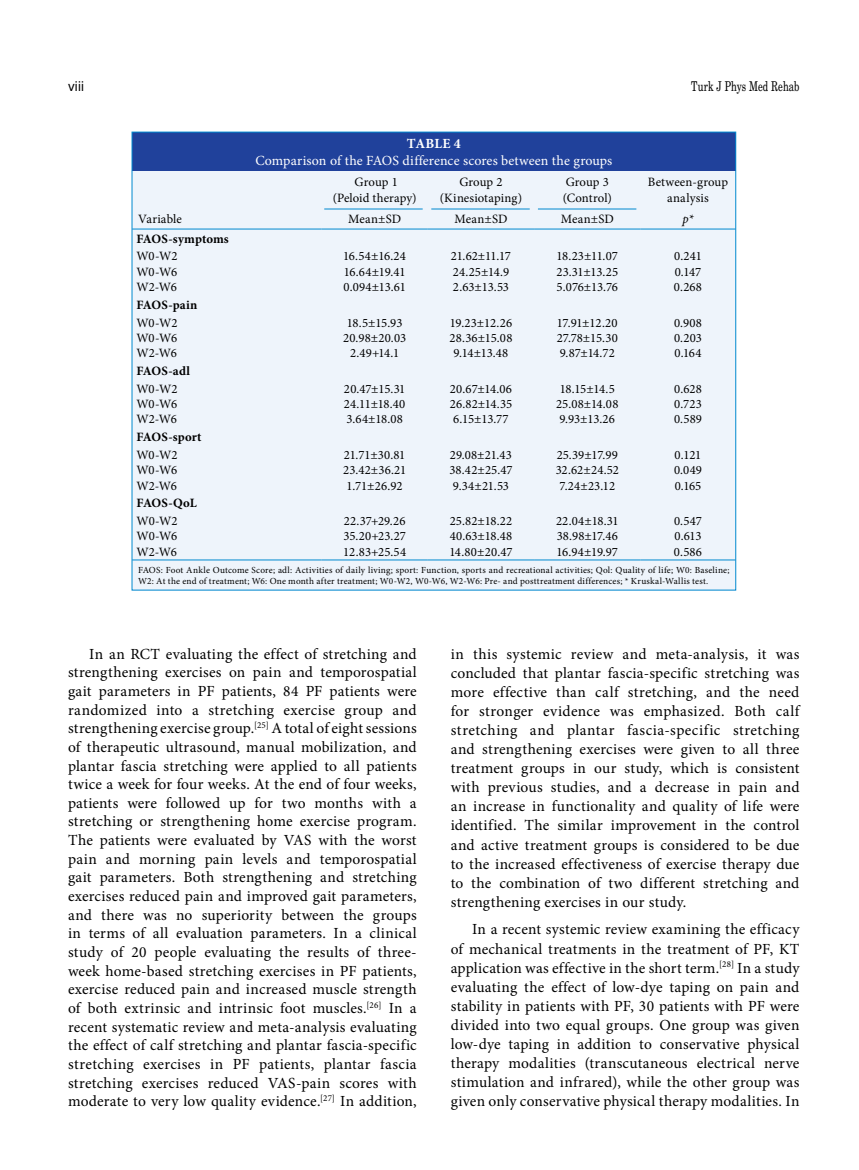
<style>
.page{position:relative;width:859px;height:1170px;background:#fff}
.page>*{position:absolute;margin:0;border:0;box-sizing:border-box;transform-origin:0 0}
.t1{font:15.45px/18.6px "Minion Pro";letter-spacing:.01em;color:#000;text-align:justify}
.t2{font:13.95px "Minion Pro";letter-spacing:.005em;color:#fff}
.t3{font:700 13.95px "Minion Pro";letter-spacing:.01em;color:#fff}
.t4{font:13.5px "Madison Tr";letter-spacing:.005em;color:#000}
.t5{font:13.5px "Helvetica Normal Tr";color:#000}
.t6{font:12.75px/15.3px "Minion Pro";color:#000;text-align:justify}
.t7{font:700 12.75px "Minion Pro";letter-spacing:.005em;color:#000}
.t8{font:italic 12.75px "Minion Pro";color:#000}
.t9{font:9.3px/11.1px "Minion Pro";letter-spacing:.02em;color:#000}
</style>
<div class="page">
<div style="left:132px;top:132px;width:604px;height:458px;background:#eef4fb"></div>
<div style="left:132px;top:132px;width:603px;height:39px;background:#20419b"></div>
<hr style="left:132px;top:559px;width:189px;height:1px;background:#0089cf">
<hr style="left:321px;top:559px;width:107px;height:1px;background:#0089cf">
<hr style="left:428px;top:559px;width:106px;height:1px;background:#0089cf">
<hr style="left:534px;top:559px;width:106px;height:1px;background:#0089cf">
<hr style="left:640px;top:559px;width:95px;height:1px;background:#0089cf">
<hr style="left:132px;top:229px;width:189px;height:1px;background:#0089cf">
<hr style="left:321px;top:229px;width:107px;height:1px;background:#0089cf">
<hr style="left:428px;top:229px;width:106px;height:1px;background:#0089cf">
<hr style="left:534px;top:229px;width:106px;height:1px;background:#0089cf">
<hr style="left:640px;top:229px;width:95px;height:1px;background:#0089cf">
<hr style="left:324px;top:209px;width:99px;height:1px;background:#0089cf">
<hr style="left:431px;top:209px;width:99px;height:1px;background:#0089cf">
<hr style="left:538px;top:209px;width:98px;height:1px;background:#0089cf">
<p class="t5" style="left:68px;top:78px;width:18px">viii</p>
<p class="t4" style="left:691px;top:78px;width:110px">Turk J Phys Med Rehab</p>
<p class="t3" style="left:407px;top:134px;width:55px">TABLE 4</p>
<p class="t2" style="left:255px;top:151px;width:359px">Comparison of the FAOS difference scores between the groups</p>
<p class="t6" style="left:333px;top:175px;width:85px;text-align:center">Group 1<br>(Peloid therapy)</p>
<p class="t6" style="left:440px;top:175px;width:84px;text-align:center">Group 2 (Kinesiotaping)</p>
<p class="t6" style="left:563px;top:175px;width:51px">Group 3 (Control)</p>
<p class="t6" style="left:648px;top:175px;width:82px;text-align:center">Between-group analysis</p>
<p class="t6" style="left:138px;top:211px;width:45px">Variable</p>
<p class="t6" style="left:348px;top:211px;width:54px">Mean±SD</p>
<p class="t6" style="left:454px;top:211px;width:54px">Mean±SD</p>
<p class="t6" style="left:561px;top:211px;width:54px">Mean±SD</p>
<p class="t8" style="left:682px;top:210px;width:13px">p*</p>
<p class="t7" style="left:136px;top:229px;width:94px">FAOS-symptoms</p>
<p class="t6" style="left:136px;top:249px;width:43px">W0-W2<br>W0-W6<br>W2-W6</p>
<p class="t6" style="left:343px;top:249px;width:64px">16.54±16.24<br>16.64±19.41<br>0.094±13.61</p>
<p class="t6" style="left:451px;top:249px;width:61px;text-align:left">21.62±11.17<br>24.25±14.9<br>2.63±13.53</p>
<p class="t6" style="left:556px;top:249px;width:63px">18.23±11.07<br>23.31±13.25<br>5.076±13.76</p>
<p class="t6" style="left:674px;top:249px;width:30px">0.241<br>0.147<br>0.268</p>
<p class="t7" style="left:136px;top:296px;width:62px">FAOS-pain</p>
<p class="t6" style="left:136px;top:315px;width:43px">W0-W2<br>W0-W6<br>W2-W6</p>
<p class="t6" style="left:343px;top:315px;width:65px;text-align:center">18.5±15.93<br>20.98±20.03<br>2.49+14.1</p>
<p class="t6" style="left:449px;top:315px;width:65px;text-align:center">19.23±12.26<br>28.36±15.08<br>9.14±13.48</p>
<p class="t6" style="left:557px;top:315px;width:63px">17.91±12.20<br>27.78±15.30<br>9.87±14.72</p>
<p class="t6" style="left:674px;top:315px;width:30px">0.908<br>0.203<br>0.164</p>
<p class="t7" style="left:136px;top:362px;width:55px">FAOS-adl</p>
<p class="t6" style="left:136px;top:381px;width:43px">W0-W2<br>W0-W6<br>W2-W6</p>
<p class="t6" style="left:344px;top:381px;width:63px">20.47±15.31<br>24.11±18.40<br>3.64±18.08</p>
<p class="t6" style="left:450px;top:381px;width:64px">20.67±14.06<br>26.82±14.35<br>6.15±13.77</p>
<p class="t6" style="left:556px;top:381px;width:64px;text-align:left">18.15±14.5<br>25.08±14.08<br>9.93±13.26</p>
<p class="t6" style="left:674px;top:381px;width:29px">0.628<br>0.723<br>0.589</p>
<p class="t7" style="left:136px;top:428px;width:67px">FAOS-sport</p>
<p class="t6" style="left:136px;top:447px;width:43px">W0-W2<br>W0-W6<br>W2-W6</p>
<p class="t6" style="left:343px;top:447px;width:65px">21.71±30.81<br>23.42±36.21<br>1.71±26.92</p>
<p class="t6" style="left:449px;top:447px;width:65px">29.08±21.43<br>38.42±25.47<br>9.34±21.53</p>
<p class="t6" style="left:556px;top:447px;width:65px">25.39±17.99<br>32.62±24.52<br>7.24±23.12</p>
<p class="t6" style="left:674px;top:447px;width:30px">0.121<br>0.049<br>0.165</p>
<p class="t7" style="left:136px;top:494px;width:62px">FAOS-QoL</p>
<p class="t6" style="left:136px;top:513px;width:43px">W0-W2<br>W0-W6<br>W2-W6</p>
<p class="t6" style="left:343px;top:513px;width:64px">22.37+29.26<br>35.20+23.27<br>12.83+25.54</p>
<p class="t6" style="left:449px;top:513px;width:65px">25.82±18.22<br>40.63±18.48<br>14.80±20.47</p>
<p class="t6" style="left:556px;top:513px;width:64px">22.04±18.31<br>38.98±17.46<br>16.94±19.97</p>
<p class="t6" style="left:674px;top:513px;width:30px">0.547<br>0.613<br>0.586</p>
<p class="t9" style="left:138px;top:564px;width:593px">FAOS: Foot Ankle Outcome Score; adl: Activities of daily living; sport: Function, sports and recreational activities; Qol: Quality of life; W0: Baseline;<br>W2: At the end of treatment; W6: One month after treatment; W0-W2, W0-W6, W2-W6: Pre- and posttreatment differences; * Kruskal-Wallis test.</p>
<p class="t1" style="left:68px;top:644px;width:350px;text-indent:21px">In an RCT evaluating the effect of stretching and strengthening exercises on pain and temporospatial gait parameters in PF patients, 84 PF patients were randomized into a stretching exercise group and strengthening exercise group.<sup>[25]</sup> A total of eight sessions of therapeutic ultrasound, manual mobilization, and plantar fascia stretching were applied to all patients twice a week for four weeks. At the end of four weeks, patients were followed up for two months with a stretching or strengthening home exercise program.<br>The patients were evaluated by VAS with the worst pain and morning pain levels and temporospatial gait parameters. Both strengthening and stretching exercises reduced pain and improved gait parameters, and there was no superiority between the groups in terms of all evaluation parameters. In a clinical study of 20 people evaluating the results of three&shy;week home-based stretching exercises in PF patients, exercise reduced pain and increased muscle strength of both extrinsic and intrinsic foot muscles.<sup>[26]</sup> In a recent systematic review and meta-analysis evaluating the effect of calf stretching and plantar fascia-specific stretching exercises in PF patients, plantar fascia stretching exercises reduced VAS-pain scores with moderate to very low quality evidence.<sup>[27]</sup> In addition,</p>
<p class="t1" style="left:451px;top:644px;width:350px;line-height:19px">in this systemic review and meta-analysis, it was concluded that plantar fascia-specific stretching was more effective than calf stretching, and the need for stronger evidence was emphasized. Both calf stretching and plantar fascia-specific stretching and strengthening exercises were given to all three treatment groups in our study, which is consistent with previous studies, and a decrease in pain and an increase in functionality and quality of life were identified. The similar improvement in the control and active treatment groups is considered to be due to the increased effectiveness of exercise therapy due to the combination of two different stretching and strengthening exercises in our study.</p>
<p class="t1" style="left:451px;top:919px;width:350px;line-height:19px;text-indent:21px">In a recent systemic review examining the efficacy of mechanical treatments in the treatment of PF, KT application was effective in the short term.<sup>[28]</sup> In a study evaluating the effect of low-dye taping on pain and stability in patients with PF, 30 patients with PF were divided into two equal groups. One group was given low-dye taping in addition to conservative physical therapy modalities (transcutaneous electrical nerve stimulation and infrared), while the other group was given only conservative physical therapy modalities. In</p>
</div>
